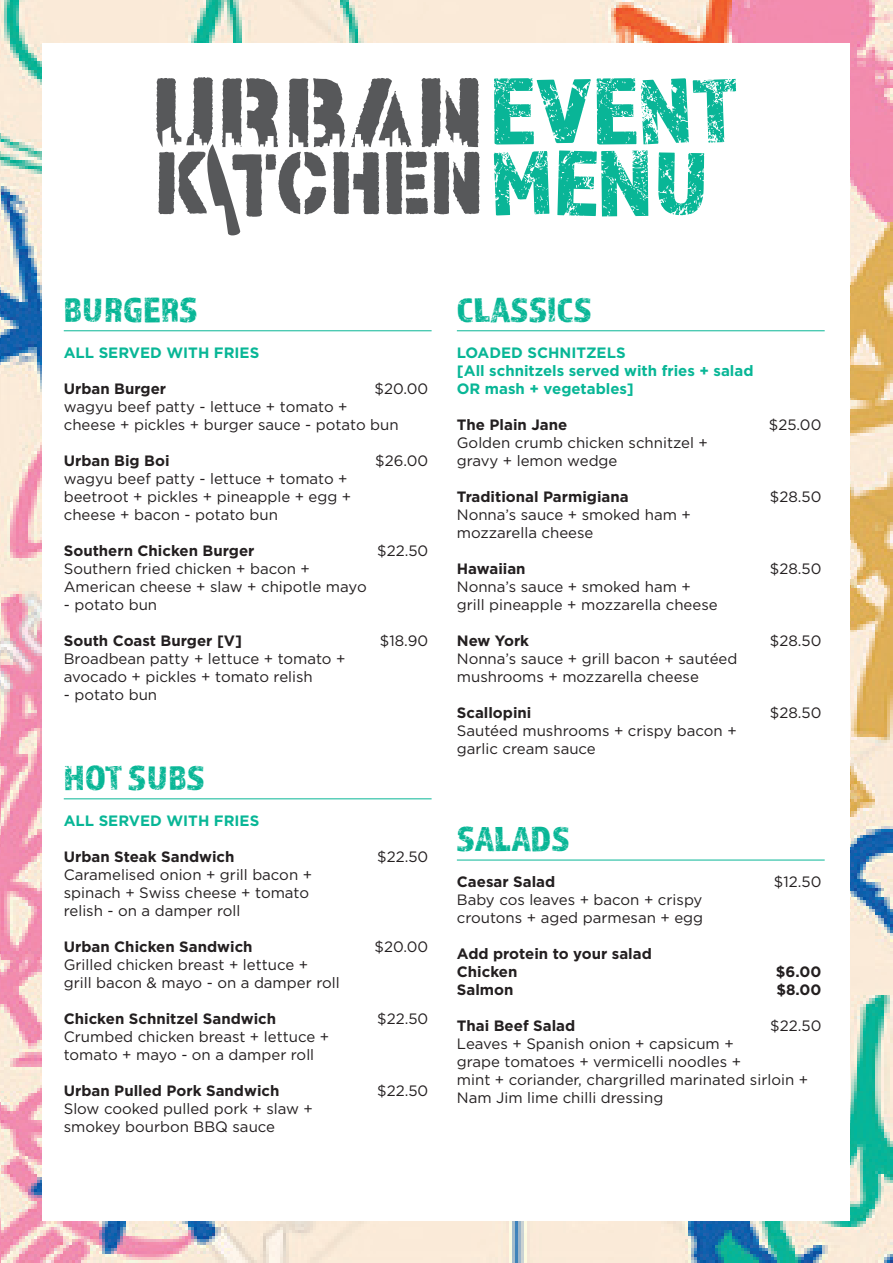
<style>
.page{position:relative;width:893px;height:1263px;background:#fff}
.page>*{position:absolute;margin:0;border:0;box-sizing:border-box;transform-origin:0 0}
.t1{font:96px/72px "Almaq Rough";color:#09b597}
.t2{font:36px "Almaq Rough";color:#08b696}
.t3{font:15px/18px "Gotham";color:#231f20}
.t4{font:700 15px/18px "Gotham";color:#231f20}
.t5{font:700 15px/18px "Gotham";color:#08b696}
.s1{color:#08b696}
</style>
<div class="page">
<img style="left:0;top:0;width:893px;height:1263px">
<div style="left:43px;top:43px;width:807px;height:1177px;background:#fff"></div>
<svg style="left:156px;top:77px;width:324px;height:158px"></svg>
<hr style="left:457px;top:330px;width:368px;height:1px;background:#08b696">
<hr style="left:457px;top:860px;width:368px;height:1px;background:#08b696">
<hr style="left:64px;top:330px;width:368px;height:1px;background:#08b696">
<hr style="left:64px;top:798px;width:368px;height:1px;background:#08b696">
<h1 class="t1" style="left:490px;top:72px;width:251px">EVENT<br>ME<span class="s1">NU</span></h1>
<h2 class="t2" style="left:64px;top:288px;width:135px">BURGERS</h2>
<p class="t5" style="left:64px;top:343px;width:197px">ALL SERVED WITH FRIES</p>
<p class="t4" style="left:64px;top:379px;width:104px">Urban Burger</p>
<p class="t3" style="left:375px;top:379px;width:55px">$20.00</p>
<p class="t3" style="left:64px;top:397px;width:336px">wagyu beef patty - lettuce + tomato + cheese + pickles + burger sauce - potato bun</p>
<p class="t4" style="left:64px;top:451px;width:107px">Urban Big Boi</p>
<p class="t3" style="left:375px;top:451px;width:55px">$26.00</p>
<p class="t3" style="left:64px;top:469px;width:289px">wagyu beef patty - lettuce + tomato + beetroot + pickles + pineapple + egg + cheese + bacon - potato bun</p>
<p class="t4" style="left:64px;top:541px;width:192px">Southern Chicken Burger</p>
<p class="t3" style="left:377px;top:541px;width:53px">$22.50</p>
<p class="t3" style="left:64px;top:559px;width:304px">Southern fried chicken + bacon +<br>American cheese + slaw + chipotle mayo</p>
<p class="t3" style="left:64px;top:595px;width:95px">- potato bun</p>
<p class="t4" style="left:64px;top:631px;width:180px">South Coast Burger [V]</p>
<p class="t3" style="left:380px;top:631px;width:50px">$18.90</p>
<p class="t3" style="left:64px;top:649px;width:283px">Broadbean patty + lettuce + tomato + avocado + pickles + tomato relish</p>
<p class="t3" style="left:64px;top:685px;width:95px">- potato bun</p>
<h2 class="t2" style="left:64px;top:756px;width:143px">HOT SUBS</h2>
<p class="t5" style="left:64px;top:811px;width:197px">ALL SERVED WITH FRIES</p>
<p class="t4" style="left:64px;top:847px;width:172px">Urban Steak Sandwich</p>
<p class="t3" style="left:377px;top:847px;width:53px">$22.50</p>
<p class="t3" style="left:64px;top:865px;width:250px">Caramelised onion + grill bacon + spinach + Swiss cheese + tomato relish - on a damper roll</p>
<p class="t4" style="left:64px;top:937px;width:190px">Urban Chicken Sandwich</p>
<p class="t3" style="left:375px;top:937px;width:55px">$20.00</p>
<p class="t3" style="left:64px;top:955px;width:277px">Grilled chicken breast + lettuce + grill bacon &amp; mayo - on a damper roll</p>
<p class="t4" style="left:64px;top:1009px;width:214px">Chicken Schnitzel Sandwich</p>
<p class="t3" style="left:377px;top:1009px;width:53px">$22.50</p>
<p class="t3" style="left:64px;top:1027px;width:267px">Crumbed chicken breast + lettuce + tomato + mayo - on a damper roll</p>
<p class="t4" style="left:64px;top:1081px;width:217px">Urban Pulled Pork Sandwich</p>
<p class="t3" style="left:377px;top:1081px;width:53px">$22.50</p>
<p class="t3" style="left:64px;top:1099px;width:251px">Slow cooked pulled pork + slaw + smokey bourbon BBQ sauce</p>
<h2 class="t2" style="left:457px;top:288px;width:137px">CLASSICS</h2>
<p class="t5" style="left:457px;top:343px;width:298px">LOADED SCHNITZELS<br>[All schnitzels served with fries + salad<br>OR mash + vegetables]</p>
<p class="t4" style="left:457px;top:415px;width:112px">The Plain Jane</p>
<p class="t3" style="left:769px;top:415px;width:54px">$25.00</p>
<p class="t3" style="left:457px;top:433px;width:253px">Golden crumb chicken schnitzel + gravy + lemon wedge</p>
<p class="t4" style="left:457px;top:487px;width:173px">Traditional Parmigiana</p>
<p class="t3" style="left:770px;top:487px;width:53px">$28.50</p>
<p class="t3" style="left:457px;top:505px;width:235px">Nonna’s sauce + smoked ham + mozzarella cheese</p>
<p class="t4" style="left:457px;top:559px;width:70px">Hawaiian</p>
<p class="t3" style="left:770px;top:559px;width:53px">$28.50</p>
<p class="t3" style="left:457px;top:577px;width:262px">Nonna’s sauce + smoked ham + grill pineapple + mozzarella cheese</p>
<p class="t4" style="left:457px;top:631px;width:74px">New York</p>
<p class="t3" style="left:770px;top:631px;width:53px">$28.50</p>
<p class="t3" style="left:457px;top:649px;width:282px">Nonna’s sauce + grill bacon + sautéed mushrooms + mozzarella cheese</p>
<p class="t4" style="left:457px;top:703px;width:76px">Scallopini</p>
<p class="t3" style="left:770px;top:703px;width:53px">$28.50</p>
<p class="t3" style="left:457px;top:721px;width:281px">Sautéed mushrooms + crispy bacon + garlic cream sauce</p>
<h2 class="t2" style="left:457px;top:817px;width:115px">SALADS</h2>
<p class="t4" style="left:457px;top:873px;width:100px">Caesar Salad</p>
<p class="t3" style="left:774px;top:872px;width:49px">$12.50</p>
<p class="t3" style="left:457px;top:890px;width:248px">Baby cos leaves + bacon + crispy croutons + aged parmesan + egg</p>
<p class="t4" style="left:457px;top:945px;width:196px">Add protein to your salad<br>Chicken</p>
<p class="t4" style="left:776px;top:963px;width:47px">$6.00</p>
<p class="t4" style="left:457px;top:981px;width:58px">Salmon</p>
<p class="t4" style="left:776px;top:981px;width:47px">$8.00</p>
<p class="t4" style="left:457px;top:1017px;width:120px">Thai Beef Salad</p>
<p class="t3" style="left:770px;top:1016px;width:53px">$22.50</p>
<p class="t3" style="left:457px;top:1034px;width:353px">Leaves + Spanish onion + capsicum +<br>grape tomatoes + vermicelli noodles +<br>mint + coriander, chargrilled marinated sirloin + Nam Jim lime chilli dressing</p>
</div>
